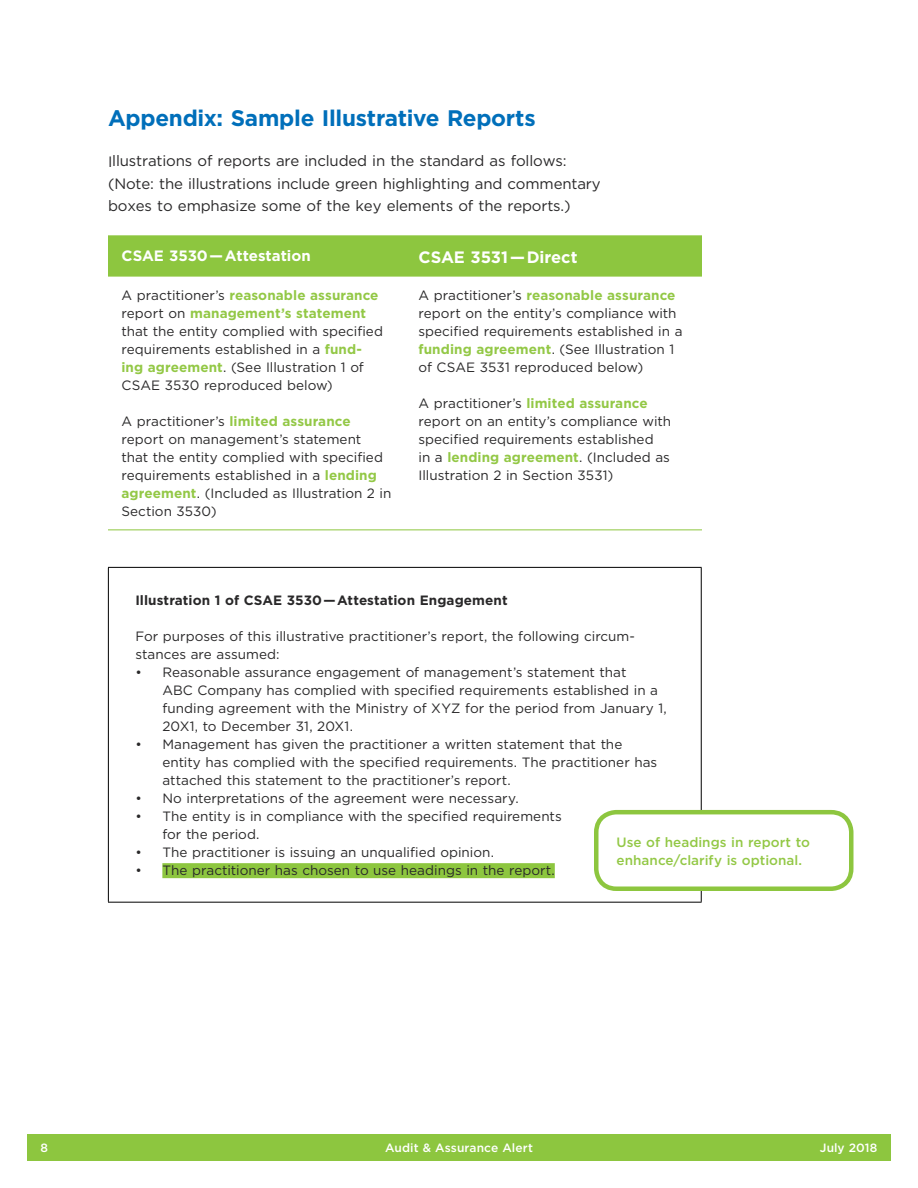
<style>
.page{position:relative;width:918px;height:1188px;background:#fff}
.page>*{position:absolute;margin:0;border:0;box-sizing:border-box;transform-origin:0 0}
.t1{font:700 22.5px "Gotham";letter-spacing:-.01em;color:#006fba}
.t2{font:700 16.5px "Gotham";letter-spacing:-.005em;color:#fff}
.t3{font:15px/22.5px "Gotham";letter-spacing:-.01em;color:#292829}
.t4{font:700 15px "Gotham";color:#fff}
.t5{font:13.5px/18px "Gotham";color:#292829}
.t6{font:500 13.5px/18px "Gotham";letter-spacing:.005em;color:#93c846}
.t7{font:700 13.5px "Gotham";letter-spacing:.005em;color:#292829}
.t8{font:500 12px "Gotham";letter-spacing:.005em;color:#fff}
.s1{font-weight:700;color:#93c846}
</style>
<div class="page">
<div style="left:27px;top:1134px;width:864px;height:27px;background:#8dc63f"></div>
<div style="left:108px;top:236px;width:594px;height:40px;background:#8dc63f"></div>
<hr style="left:108px;top:529px;width:297px;height:1px;background:#8dc63f">
<hr style="left:405px;top:529px;width:297px;height:1px;background:#8dc63f">
<hr style="left:108px;top:235px;width:297px;height:1px;background:#8dc63f">
<hr style="left:405px;top:235px;width:297px;height:1px;background:#8dc63f">
<hr style="left:108px;top:276px;width:297px;height:1px;background:#8dc63f">
<hr style="left:405px;top:276px;width:297px;height:1px;background:#8dc63f">
<hr style="left:108px;top:567px;width:594px;height:1px;background:#000">
<hr style="left:108px;top:568px;width:1px;height:334px;background:#000">
<hr style="left:701px;top:568px;width:1px;height:334px;background:#000">
<hr style="left:108px;top:902px;width:594px;height:1px;background:#000">
<div style="left:162px;top:863px;width:393px;height:15px;background:#8dc63f"></div>
<div style="left:596px;top:812px;width:255px;height:77px;background:#fff;border-radius:20px"></div>
<div style="left:594px;top:810px;width:260px;height:81px;border:4px solid #8dc63f;border-radius:20px"></div>
<h1 class="t1" style="left:108px;top:103px;width:429px">Appendix: Sample Illustrative Reports</h1>
<p class="t3" style="left:108px;top:150px;width:494px">Illustrations of reports are included in the standard as follows: (Note: the illustrations include green highlighting and commentary boxes to emphasize some of the key elements of the reports.)</p>
<p class="t4" style="left:122px;top:246px;width:191px">CSAE 3530 — Attestation</p>
<p class="t2" style="left:418px;top:246px;width:161px">CSAE 3531 — Direct</p>
<p class="t5" style="left:122px;top:286px;width:263px">A practitioner’s <span class="s1">reasonable assurance </span>report on <span class="s1">management’s statement </span>that the entity complied with specified requirements established in a <span class="s1">fund&shy;ing agreement</span>. (See Illustration 1 of CSAE 3530 reproduced below)</p>
<p class="t5" style="left:122px;top:412px;width:271px">A practitioner’s <span class="s1">limited assurance </span>report on management’s statement that the entity complied with specified requirements established in a <span class="s1">lending agreement</span>. (Included as Illustration 2 in Section 3530)</p>
<p class="t5" style="left:418px;top:286px;width:266px">A practitioner’s <span class="s1">reasonable assurance </span>report on the entity’s compliance with specified requirements established in a <span class="s1">funding agreement</span>. (See Illustration 1 of CSAE 3531 reproduced below)</p>
<p class="t5" style="left:418px;top:394px;width:254px">A practitioner’s <span class="s1">limited assurance </span>report on an entity’s compliance with specified requirements established<br>in a <span class="s1">lending agreement</span>. (Included as Illustration 2 in Section 3531)</p>
<p class="t7" style="left:135px;top:591px;width:374px">Illustration 1 of CSAE 3530 — Attestation Engagement</p>
<p class="t5" style="left:135px;top:627px;width:501px">For purposes of this illustrative practitioner’s report, the following circum&shy;stances are assumed:</p>
<p class="t5" style="left:162px;top:663px;width:506px;text-indent:-27px">• Reasonable assurance engagement of management’s statement that<br>ABC Company has complied with specified requirements established in a funding agreement with the Ministry of XYZ for the period from January 1, 20X1, to December 31, 20X1.</p>
<p class="t5" style="left:162px;top:735px;width:496px;text-indent:-27px">• Management has given the practitioner a written statement that the entity has complied with the specified requirements. The practitioner has attached this statement to the practitioner’s report.</p>
<p class="t5" style="left:135px;top:789px;width:385px">• No interpretations of the agreement were necessary.</p>
<p class="t5" style="left:162px;top:807px;width:401px;text-indent:-27px">• The entity is in compliance with the specified requirements for the period.</p>
<p class="t5" style="left:135px;top:843px;width:360px">• The practitioner is issuing an unqualified opinion.</p>
<p class="t5" style="left:135px;top:861px;width:421px">• The practitioner has chosen to use headings in the report.</p>
<p class="t6" style="left:616px;top:833px;width:195px">Use of headings in report to enhance/clarify is optional.</p>
<p class="t8" style="left:40px;top:1140px;width:9px">8</p>
<p class="t8" style="left:385px;top:1140px;width:149px">Audit &amp; Assurance Alert</p>
<p class="t8" style="left:820px;top:1140px;width:59px">July 2018</p>
</div>
